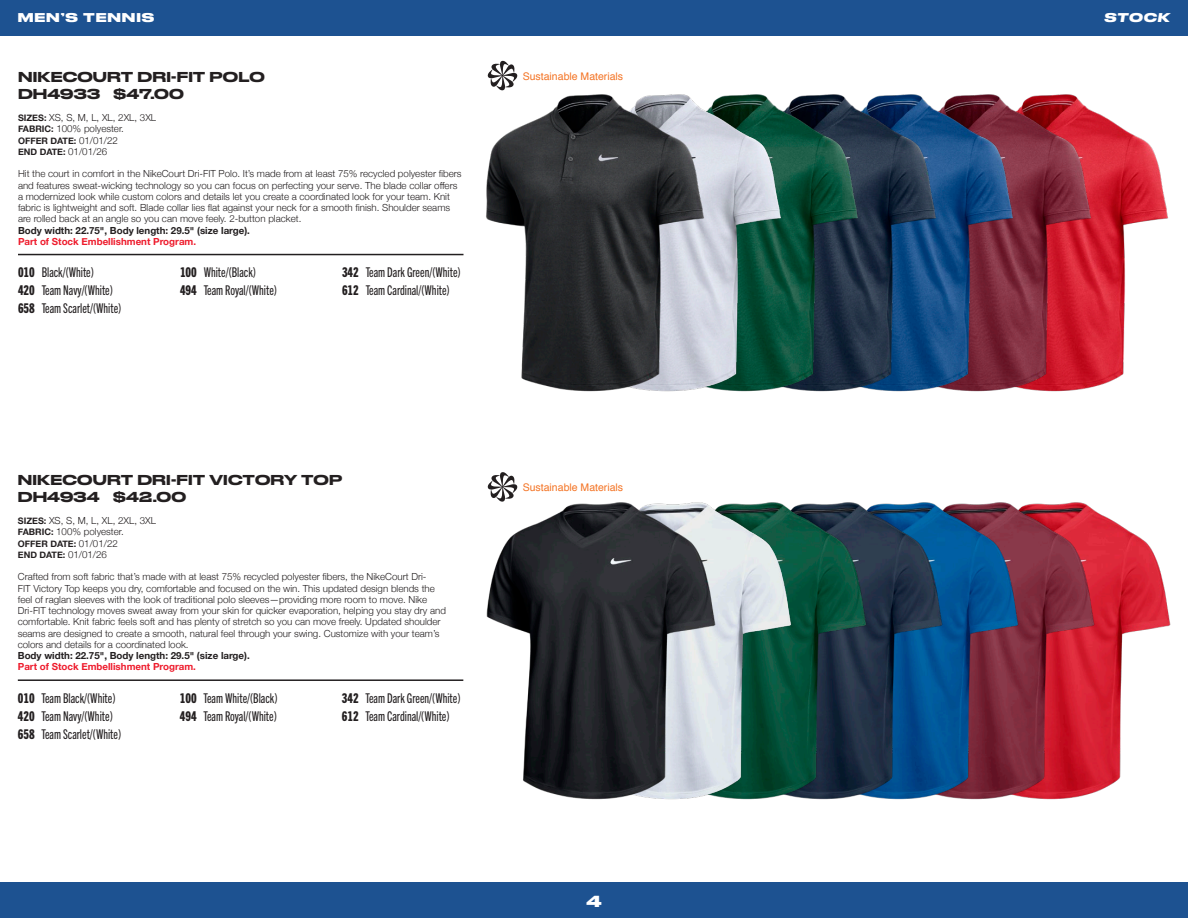
<style>
.page{position:relative;width:1188px;height:918px;background:#fff}
.page>*{position:absolute;margin:0;border:0;box-sizing:border-box;transform-origin:0 0}
.t1{font:700 15px "Druk Wide";color:#fff}
.Color_CODE_NAME_Nested{font:13.5px "Trade Gothic Next LT Pro Cm";color:#231f20}
.Not_NEW_Paragraph{font:500 13.5px "Druk Wide";letter-spacing:.01em;color:#231f20}
.t2{font:700 12px "Druk Wide";letter-spacing:.07em;color:#fff}
.t3{font:italic 700 12px "Druk Wide";letter-spacing:.065em;color:#fff}
.t4{font:10.5px "Helvetica";color:#f47425}
.BODY_COPY_with_Rule{font:300 9.75px/11.2px "Helvetica Neue";color:#231f20}
.SIZE_FABRIC_DATE_Nested{font:300 9.75px "Helvetica Neue";color:#231f20}
.BODY_COPY_with_Rule-2{font:700 9.75px "Helvetica Neue";color:#231f20}
.BODY_COPY_with_Rule-3{font:700 9.75px "Helvetica Neue";color:#ee1b2c}
.SIZE_FABRIC_DATE_Nested-2{font:700 9px "Helvetica Neue";color:#231f20}
.s1{font-weight:700;font-size:9px}
.s2{font-weight:300;font-size:9.75px}
.s3{font-family:"Trade Gothic Next LT Pro Hv Cm"}
</style>
<div class="page">
<div style="left:0;top:0;width:1188px;height:36px;background:#1d5291"></div>
<div style="left:0;top:882px;width:1188px;height:36px;background:#1d5291"></div>
<img style="left:1102px;top:515px;width:69px;height:275px">
<img style="left:1026px;top:502px;width:76px;height:298px">
<img style="left:950px;top:502px;width:76px;height:298px">
<img style="left:874px;top:502px;width:76px;height:298px">
<img style="left:799px;top:502px;width:75px;height:298px">
<img style="left:723px;top:502px;width:76px;height:298px">
<img style="left:1104px;top:116px;width:64px;height:268px">
<img style="left:486px;top:502px;width:237px;height:298px">
<img style="left:1026px;top:94px;width:78px;height:298px">
<img style="left:949px;top:94px;width:77px;height:298px">
<img style="left:871px;top:94px;width:78px;height:298px">
<img style="left:794px;top:94px;width:77px;height:298px">
<img style="left:717px;top:94px;width:77px;height:298px">
<hr style="left:18px;top:254px;width:446px;height:1px;background:#231f20">
<hr style="left:18px;top:679px;width:445px;height:2px;background:#231f20">
<svg style="left:487px;top:60px;width:31px;height:26px"></svg>
<svg style="left:487px;top:472px;width:31px;height:30px"></svg>
<img style="left:486px;top:86px;width:231px;height:306px">
<p class="t2" style="left:18px;top:8px;width:138px">MEN’S TENNIS</p>
<p class="t3" style="left:1104px;top:8px;width:67px">STOCK</p>
<p class="Not_NEW_Paragraph" style="left:18px;top:66px;width:249px">NIKECOURT DRI-FIT POLO</p>
<p class="Not_NEW_Paragraph" style="left:18px;top:82px;width:167px">DH4933 $47.00</p>
<p class="SIZE_FABRIC_DATE_Nested" style="left:18px;top:110px;width:140px"><span class="s1">SIZES:</span> XS, S, M, L, XL, 2XL, 3XL</p>
<p class="SIZE_FABRIC_DATE_Nested" style="left:18px;top:121px;width:107px"><span class="s1">FABRIC:</span> 100% polyester.</p>
<p class="SIZE_FABRIC_DATE_Nested-2" style="left:18px;top:133px;width:102px">OFFER DATE: <span class="s2">01/01/22</span></p>
<p class="SIZE_FABRIC_DATE_Nested-2" style="left:18px;top:145px;width:91px">END DATE: <span class="s2">01/01/26</span></p>
<p class="BODY_COPY_with_Rule" style="left:18px;top:167px;width:445px">Hit the court in comfort in the NikeCourt Dri-FIT Polo. It’s made from at least 75% recycled polyester fibers and features sweat-wicking technology so you can focus on perfecting your serve. The blade collar offers a modernized look while custom colors and details let you create a coordinated look for your team. Knit fabric is lightweight and soft. Blade collar lies flat against your neck for a smooth finish. Shoulder seams are rolled back at an angle so you can move feely. 2-button placket.</p>
<p class="BODY_COPY_with_Rule-2" style="left:18px;top:222px;width:233px">Body width: 22.75", Body length: 29.5" (size large).</p>
<p class="BODY_COPY_with_Rule-3" style="left:18px;top:234px;width:180px">Part of Stock Embellishment Program.</p>
<p class="Color_CODE_NAME_Nested" style="left:18px;top:263px;width:77px"><span class="s3">010</span> Black/(White)</p>
<p class="Color_CODE_NAME_Nested" style="left:180px;top:263px;width:77px"><span class="s3">100</span> White/(Black)</p>
<p class="Color_CODE_NAME_Nested" style="left:342px;top:263px;width:120px"><span class="s3">342</span> Team Dark Green/(White)</p>
<p class="Color_CODE_NAME_Nested" style="left:18px;top:281px;width:96px"><span class="s3">420</span> Team Navy/(White)</p>
<p class="Color_CODE_NAME_Nested" style="left:180px;top:281px;width:99px"><span class="s3">494</span> Team Royal/(White)</p>
<p class="Color_CODE_NAME_Nested" style="left:342px;top:281px;width:109px"><span class="s3">612</span> Team Cardinal/(White)</p>
<p class="Color_CODE_NAME_Nested" style="left:18px;top:299px;width:105px"><span class="s3">658</span> Team Scarlet/(White)</p>
<p class="t4" style="left:523px;top:68px;width:102px">Sustainable Materials</p>
<p class="Not_NEW_Paragraph" style="left:18px;top:469px;width:326px">NIKECOURT DRI-FIT VICTORY TOP</p>
<p class="Not_NEW_Paragraph" style="left:18px;top:486px;width:170px">DH4934 $42.00</p>
<p class="SIZE_FABRIC_DATE_Nested" style="left:18px;top:513px;width:140px"><span class="s1">SIZES:</span> XS, S, M, L, XL, 2XL, 3XL</p>
<p class="SIZE_FABRIC_DATE_Nested" style="left:18px;top:524px;width:107px"><span class="s1">FABRIC:</span> 100% polyester.</p>
<p class="SIZE_FABRIC_DATE_Nested-2" style="left:18px;top:536px;width:102px">OFFER DATE: <span class="s2">01/01/22</span></p>
<p class="SIZE_FABRIC_DATE_Nested-2" style="left:18px;top:548px;width:91px">END DATE: <span class="s2">01/01/26</span></p>
<p class="BODY_COPY_with_Rule" style="left:18px;top:571px;width:430px">Crafted from soft fabric that’s made with at least 75% recycled polyester fibers, the NikeCourt Dri-<br>FIT Victory Top keeps you dry, comfortable and focused on the win. This updated design blends the feel of raglan sleeves with the look of traditional polo sleeves—providing more room to move. Nike Dri-FIT technology moves sweat away from your skin for quicker evaporation, helping you stay dry and comfortable. Knit fabric feels soft and has plenty of stretch so you can move freely. Updated shoulder seams are designed to create a smooth, natural feel through your swing. Customize with your team’s colors and details for a coordinated look.</p>
<p class="BODY_COPY_with_Rule-2" style="left:18px;top:648px;width:233px">Body width: 22.75", Body length: 29.5" (size large).</p>
<p class="BODY_COPY_with_Rule-3" style="left:18px;top:659px;width:180px">Part of Stock Embellishment Program.</p>
<p class="Color_CODE_NAME_Nested" style="left:18px;top:689px;width:99px"><span class="s3">010</span> Team Black/(White)</p>
<p class="Color_CODE_NAME_Nested" style="left:180px;top:689px;width:99px"><span class="s3">100</span> Team White/(Black)</p>
<p class="Color_CODE_NAME_Nested" style="left:342px;top:689px;width:120px"><span class="s3">342</span> Team Dark Green/(White)</p>
<p class="Color_CODE_NAME_Nested" style="left:18px;top:707px;width:96px"><span class="s3">420</span> Team Navy/(White)</p>
<p class="Color_CODE_NAME_Nested" style="left:180px;top:707px;width:99px"><span class="s3">494</span> Team Royal/(White)</p>
<p class="Color_CODE_NAME_Nested" style="left:342px;top:707px;width:109px"><span class="s3">612</span> Team Cardinal/(White)</p>
<p class="Color_CODE_NAME_Nested" style="left:18px;top:725px;width:105px"><span class="s3">658</span> Team Scarlet/(White)</p>
<p class="t4" style="left:523px;top:479px;width:102px">Sustainable Materials</p>
<h1 class="t1" style="left:586px;top:888px;width:17px">4</h1>
</div>
